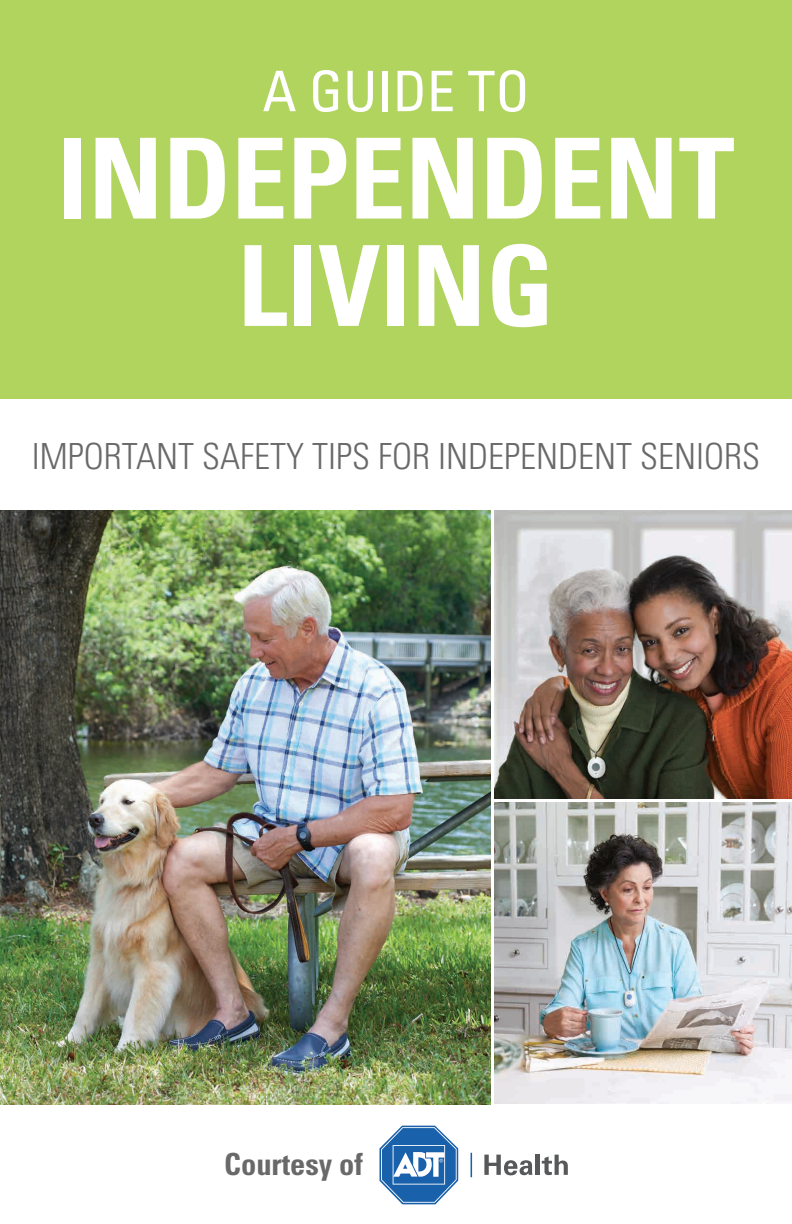
<style>
.page{position:relative;width:792px;height:1224px;background:#fff}
.page>*{position:absolute;margin:0;border:0;box-sizing:border-box;transform-origin:0 0}
.t1{font:700 condensed 111.8px/107.4px "Univers";color:#fff;text-align:center}
.t2{font:condensed 56px "Univers";color:#fff}
.t3{font:300 condensed 36px "Univers";color:#696969}
.t4{font:700 condensed 30.4px "Univers";color:#696969}
</style>
<div class="page">
<div style="left:0;top:0;width:792px;height:398px;background:#b1d45f"></div>
<img style="left:495px;top:802px;width:297px;height:302px">
<img style="left:0;top:511px;width:490px;height:594px">
<img style="left:495px;top:511px;width:297px;height:287px">
<svg style="left:471px;top:1153px;width:1px;height:24px"></svg>
<svg style="left:379px;top:1126px;width:79px;height:78px"></svg>
<svg style="left:484px;top:1155px;width:48px;height:20px"></svg>
<hr style="left:536px;top:1155px;width:4px;height:20px;background:#57585a">
<svg style="left:542px;top:1155px;width:26px;height:20px"></svg>
<h2 class="t2" style="left:262px;top:56px;width:269px">A GUIDE TO</h2>
<h1 class="t1" style="left:57px;top:123px;width:679px">INDEPENDENT<br>LIVING</h1>
<p class="t3" style="left:32px;top:435px;width:730px">IMPORTANT SAFETY TIPS FOR INDEPENDENT SENIORS</p>
<p class="t4" style="left:224px;top:1146px;width:140px">Courtesy of</p>
</div>
